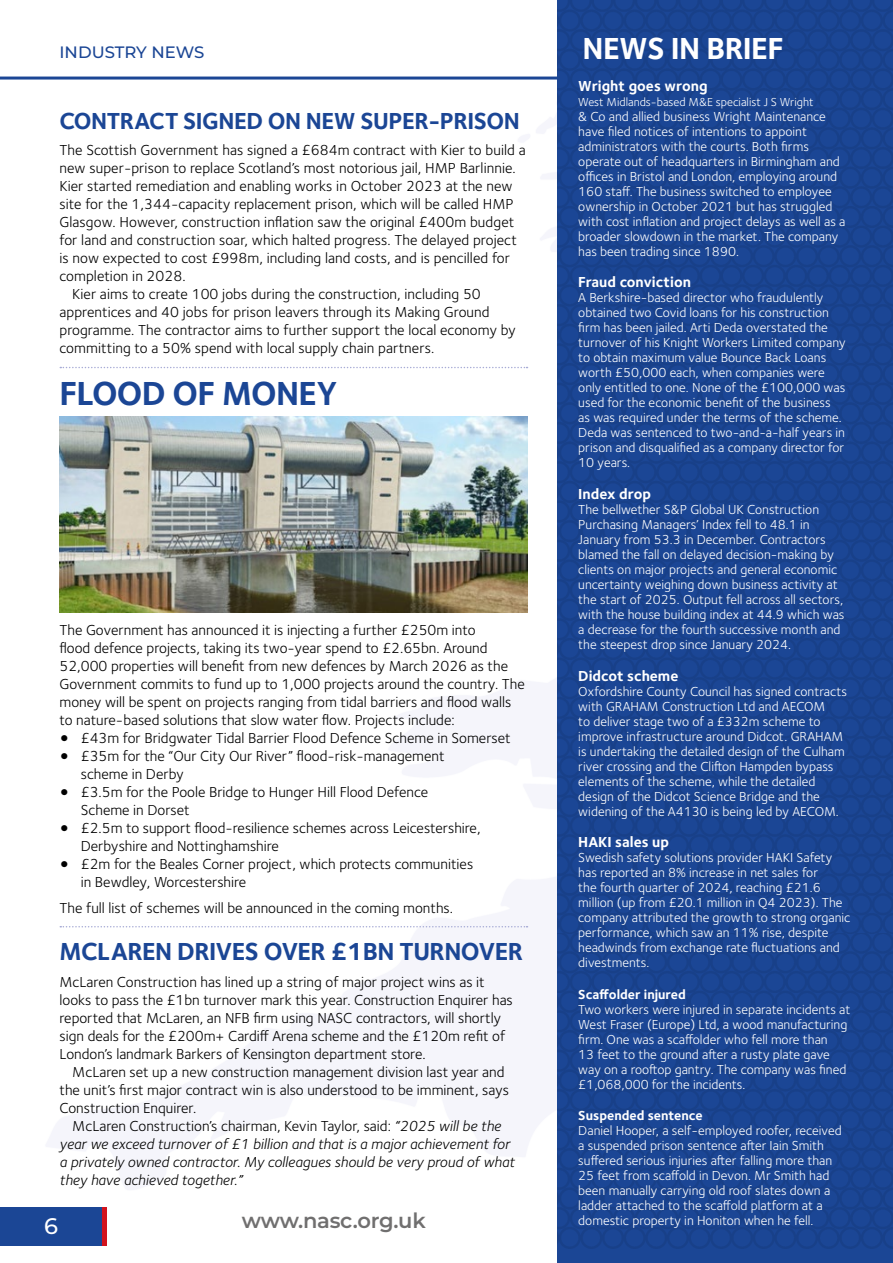
<style>
.page{position:relative;width:893px;height:1263px;background:#fff}
.page>*{position:absolute;margin:0;border:0;box-sizing:border-box;transform-origin:0 0}
.t1{font:700 34.5px "Foundry Sterling";letter-spacing:-.02em;color:#1b4695}
.t2{font:700 31.5px "Foundry Sterling";letter-spacing:-.02em;color:#fff}
.t3{font:700 25.5px "Foundry Sterling";letter-spacing:-.02em;color:#1b4695}
.t4{font:700 24px "Foundry Sterling";letter-spacing:-.02em;color:#1b4695}
.t5{font:100 22.5px "Montserrat";color:#fff}
.t6{font:100 21px "Montserrat";letter-spacing:-.01em;color:#706f6f}
.t7{font:100 16.5px "Montserrat";color:#1b4695}
.t8{font:15px/18px "Foundry Sterling";color:#000}
.t9{font:italic 15px/18px "Foundry Sterling";color:#000}
.t10{font:700 15px "Foundry Sterling";color:#fff}
.t11{font:13.5px/15px "Foundry Sterling";color:#fff}
.t12{font:700 13.5px "Foundry Sterling";color:#fff}
.t13{font:12px "Foundry Sterling";color:#fff}
.s1{font-weight:800;font-size:24px}
.s2{font-style:normal}
</style>
<div class="page">
<div style="left:0;top:1208px;width:102px;height:38px;background:#1b4695"></div>
<div style="left:102px;top:1208px;width:5px;height:38px;background:#d2131d"></div>
<hr style="left:0;top:77px;width:891px;height:3px;background:#1b4695">
<img style="left:557px;top:0;width:336px;height:933px">
<div style="left:557px;top:933px;width:336px;height:330px;background:#1b4695"></div>
<svg style="left:60px;top:926px;width:467px;height:1px"></svg>
<svg style="left:60px;top:367px;width:467px;height:1px"></svg>
<img style="left:60px;top:417px;width:467px;height:195px">
<p class="t7" style="left:60px;top:42px;width:146px">INDUSTRY NEWS</p>
<h3 class="t4" style="left:60px;top:107px;width:462px">CONTRACT SIGNED ON NEW SUPER-PRISON</h3>
<p class="t8" style="left:60px;top:141px;width:468px">The Scottish Government has signed a £684m contract with Kier to build a</p>
<p class="t8" style="left:60px;top:159px;width:458px">new super-prison to replace Scotland’s most notorious jail, HMP Barlinnie.</p>
<p class="t8" style="left:60px;top:177px;width:455px">Kier started remediation and enabling works in October 2023 at the new</p>
<p class="t8" style="left:60px;top:195px;width:456px">site for the 1,344-capacity replacement prison, which will be called HMP</p>
<p class="t8" style="left:60px;top:213px;width:456px">Glasgow. However, construction inflation saw the original £400m budget</p>
<p class="t8" style="left:60px;top:231px;width:459px">for land and construction soar, which halted progress. The delayed project</p>
<p class="t8" style="left:60px;top:249px;width:452px">is now expected to cost £998m, including land costs, and is pencilled for</p>
<p class="t8" style="left:60px;top:267px;width:128px">completion in 2028.</p>
<p class="t8" style="left:72px;top:285px;width:410px">Kier aims to create 100 jobs during the construction, including 50</p>
<p class="t8" style="left:60px;top:303px;width:432px">apprentices and 40 jobs for prison leavers through its Making Ground</p>
<p class="t8" style="left:60px;top:321px;width:458px">programme. The contractor aims to further support the local economy by</p>
<p class="t8" style="left:60px;top:339px;width:376px">committing to a 50% spend with local supply chain partners.</p>
<h1 class="t1" style="left:60px;top:373px;width:280px">FLOOD OF MONEY</h1>
<p class="t8" style="left:60px;top:621px;width:467px">The Government has announced it is injecting a further £250m into<br>flood defence projects, taking its two-year spend to £2.65bn. Around 52,000 properties will benefit from new defences by March 2026 as the Government commits to fund up to 1,000 projects around the country. The money will be spent on projects ranging from tidal barriers and flood walls to nature-based solutions that slow water flow. Projects include:</p>
<p class="t8" style="left:60px;top:729px;width:453px"><span class="s1">•</span> £43m for Bridgwater Tidal Barrier Flood Defence Scheme in Somerset</p>
<p class="t8" style="left:81px;top:747px;width:365px;text-indent:-21px"><span class="s1">•</span> £35m for the “Our City Our River” flood-risk-management scheme in Derby</p>
<p class="t8" style="left:81px;top:783px;width:349px;text-indent:-21px"><span class="s1">•</span> £3.5m for the Poole Bridge to Hunger Hill Flood Defence<br>Scheme in Dorset</p>
<p class="t8" style="left:81px;top:819px;width:401px;text-indent:-21px"><span class="s1">•</span> £2.5m to support flood-resilience schemes across Leicestershire,<br>Derbyshire and Nottinghamshire</p>
<p class="t8" style="left:81px;top:855px;width:394px;text-indent:-21px"><span class="s1">•</span> £2m for the Beales Corner project, which protects communities in Bewdley, Worcestershire</p>
<p class="t8" style="left:60px;top:899px;width:395px">The full list of schemes will be announced in the coming months.</p>
<h3 class="t3" style="left:60px;top:936px;width:465px">MCLAREN DRIVES OVER £1BN TURNOVER</h3>
<p class="t8" style="left:60px;top:973px;width:455px">McLaren Construction has lined up a string of major project wins as it looks to pass the £1bn turnover mark this year. Construction Enquirer has reported that McLaren, an NFB firm using NASC contractors, will shortly sign deals for the £200m+ Cardiff Arena scheme and the £120m refit of London’s landmark Barkers of Kensington department store.</p>
<p class="t8" style="left:60px;top:1063px;width:451px;text-indent:13px">McLaren set up a new construction management division last year and the unit’s first major contract win is also understood to be imminent, says<br>Construction Enquirer.</p>
<p class="t9" style="left:60px;top:1117px;width:457px;text-indent:13px"><span class="s2">McLaren Construction’s chairman, Kevin Taylor, said:</span> “2025 will be the year we exceed turnover of £1 billion and that is a major achievement for a privately owned contractor. My colleagues should be very proud of what they have achieved together.”</p>
<h3 class="t5" style="left:44px;top:1211px;width:15px">6</h3>
<h3 class="t6" style="left:242px;top:1206px;width:185px">www.nasc.org.uk</h3>
<h2 class="t2" style="left:583px;top:30px;width:203px">NEWS IN BRIEF</h2>
<p class="t10" style="left:578px;top:77px;width:131px">Wright goes wrong</p>
<p class="t13" style="left:578px;top:95px;width:237px">West Midlands-based M&amp;E specialist J S Wright</p>
<p class="t11" style="left:578px;top:109px;width:269px">&amp; Co and allied business Wright Maintenance have filed notices of intentions to appoint administrators with the courts. Both firms operate out of headquarters in Birmingham and offices in Bristol and London, employing around 160 staff. The business switched to employee ownership in October 2021 but has struggled with cost inflation and project delays as well as a broader slowdown in the market. The company has been trading since 1890.</p>
<p class="t10" style="left:578px;top:273px;width:114px">Fraud conviction</p>
<p class="t11" style="left:578px;top:291px;width:269px">A Berkshire-based director who fraudulently obtained two Covid loans for his construction firm has been jailed. Arti Deda overstated the turnover of his Knight Workers Limited company to obtain maximum value Bounce Back Loans worth £50,000 each, when companies were only entitled to one. None of the £100,000 was used for the economic benefit of the business as was required under the terms of the scheme.<br>Deda was sentenced to two-and-a-half years in prison and disqualified as a company director for 10 years.</p>
<p class="t10" style="left:578px;top:485px;width:74px">Index drop</p>
<p class="t11" style="left:578px;top:502px;width:268px">The bellwether S&amp;P Global UK Construction Purchasing Managers’ Index fell to 48.1 in January from 53.3 in December. Contractors blamed the fall on delayed decision-making by clients on major projects and general economic uncertainty weighing down business activity at the start of 2025. Output fell across all sectors, with the house building index at 44.9 which was a decrease for the fourth successive month and the steepest drop since January 2024.</p>
<p class="t10" style="left:578px;top:666px;width:102px">Didcot scheme</p>
<p class="t11" style="left:578px;top:684px;width:270px">Oxfordshire County Council has signed contracts with GRAHAM Construction Ltd and AECOM<br>to deliver stage two of a £332m scheme to improve infrastructure around Didcot. GRAHAM is undertaking the detailed design of the Culham river crossing and the Clifton Hampden bypass elements of the scheme, while the detailed design of the Didcot Science Bridge and the widening of the A4130 is being led by AECOM.</p>
<p class="t10" style="left:578px;top:833px;width:92px">HAKI sales up</p>
<p class="t11" style="left:578px;top:850px;width:274px">Swedish safety solutions provider HAKI Safety has reported an 8% increase in net sales for<br>the fourth quarter of 2024, reaching £21.6 million (up from £20.1 million in Q4 2023). The company attributed the growth to strong organic performance, which saw an 11% rise, despite headwinds from exchange rate fluctuations and divestments.</p>
<p class="t12" style="left:578px;top:986px;width:109px">Scaffolder injured</p>
<p class="t11" style="left:578px;top:1002px;width:274px">Two workers were injured in separate incidents at West Fraser (Europe) Ltd, a wood manufacturing firm. One was a scaffolder who fell more than<br>13 feet to the ground after a rusty plate gave way on a rooftop gantry. The company was fined £1,068,000 for the incidents.</p>
<p class="t12" style="left:578px;top:1107px;width:126px">Suspended sentence</p>
<p class="t11" style="left:578px;top:1123px;width:265px">Daniel Hooper, a self-employed roofer, received a suspended prison sentence after Iain Smith suffered serious injuries after falling more than 25 feet from scaffold in Devon. Mr Smith had been manually carrying old roof slates down a ladder attached to the scaffold platform at a domestic property in Honiton when he fell.</p>
</div>
